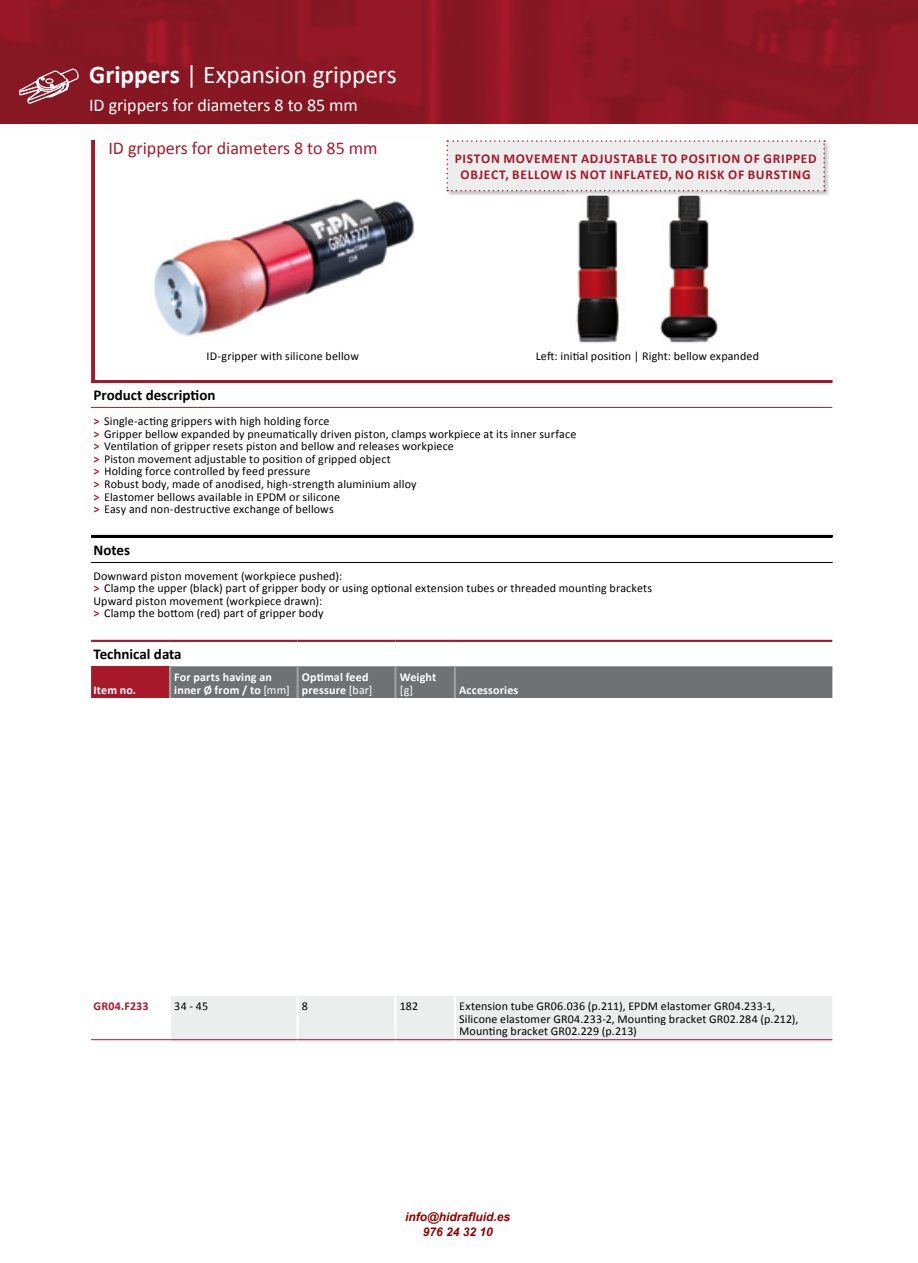
<style>
.page{position:relative;width:918px;height:1263px;background:#fff}
.page>*{position:absolute;margin:0;border:0;box-sizing:border-box;transform-origin:0 0}
.t1{font:25.5px "Calibri";letter-spacing:-.005em;color:#fff}
.t2{font:18px "Calibri";letter-spacing:-.005em;color:#fff}
.t3{font:18px "Calibri";color:#a7192a}
.t4{font:700 15px "Calibri";color:#000}
.t5{font:700 13.5px/16.5px "Calibri";letter-spacing:.05em;color:#a7192a;text-align:center}
.t6{font:12px/12.6px "Calibri";letter-spacing:.01em;color:#000}
.t7{font:700 12px/12.6px "Calibri";letter-spacing:.015em;color:#fff}
.t8{font:italic 700 12px/14.4px "Arial";color:#940000;text-align:center}
.t9{font:700 12px "Calibri";letter-spacing:.015em;color:#a7192a}
.s1{font-weight:700}
.s2{font-weight:700;color:#a7192a}
.s3{font-weight:400}
</style>
<div class="page">
<img style="left:0;top:0;width:918px;height:123px">
<svg style="left:19px;top:68px;width:60px;height:36px;background:#a24d56"></svg>
<svg style="left:95px;top:380px;width:738px;height:1px"></svg>
<svg style="left:91px;top:140px;width:4px;height:241px"></svg>
<img style="left:154px;top:198px;width:260px;height:138px">
<img style="left:576px;top:196px;width:142px;height:147px">
<img style="left:446px;top:140px;width:383px;height:56px">
<div style="left:446px;top:140px;width:379px;height:51px;background:#eceded"></div>
<hr style="left:90px;top:381px;width:743px;height:2px;background:#a7192a">
<hr style="left:90px;top:407px;width:743px;height:1px;background:#a7192a">
<img style="left:91px;top:535px;width:742px;height:1px">
<hr style="left:90px;top:536px;width:743px;height:2px;background:#000">
<hr style="left:90px;top:562px;width:743px;height:1px;background:#000">
<div style="left:90px;top:666px;width:80px;height:32px;background:#a7192a"></div>
<div style="left:170px;top:996px;width:663px;height:46px;background:#eceded"></div>
<hr style="left:90px;top:640px;width:80px;height:2px;background:#a7192a">
<hr style="left:170px;top:640px;width:128px;height:2px;background:#a7192a">
<hr style="left:298px;top:640px;width:97px;height:2px;background:#a7192a">
<hr style="left:395px;top:640px;width:60px;height:2px;background:#a7192a">
<hr style="left:455px;top:640px;width:378px;height:2px;background:#a7192a">
<div style="left:169px;top:666px;width:664px;height:32px;background:#707172"></div>
<hr style="left:169px;top:997px;width:2px;height:42px;background:#fff">
<hr style="left:297px;top:997px;width:2px;height:42px;background:#fff">
<hr style="left:394px;top:997px;width:3px;height:42px;background:#fff">
<hr style="left:454px;top:997px;width:2px;height:42px;background:#fff">
<hr style="left:90px;top:1039px;width:80px;height:1px;background:#a7192a">
<hr style="left:170px;top:1039px;width:128px;height:1px;background:#a7192a">
<hr style="left:298px;top:1039px;width:97px;height:1px;background:#a7192a">
<hr style="left:395px;top:1039px;width:60px;height:1px;background:#a7192a">
<hr style="left:455px;top:1039px;width:378px;height:1px;background:#a7192a">
<div style="left:175px;top:1002px;width:32px;height:8px;background:#eceded"></div>
<div style="left:302px;top:1002px;width:5px;height:8px;background:#eceded"></div>
<div style="left:401px;top:1002px;width:16px;height:8px;background:#eceded"></div>
<div style="left:460px;top:1002px;width:315px;height:10px;background:#eceded"></div>
<div style="left:460px;top:1014px;width:339px;height:11px;background:#eceded"></div>
<div style="left:460px;top:1027px;width:176px;height:10px;background:#eceded"></div>
<div style="left:115px;top:165px;width:88px;height:53px;background:#fff"></div>
<p class="t1" style="left:89px;top:58px;width:309px"><span class="s1">Grippers</span> | Expansion grippers</p>
<p class="t2" style="left:89px;top:94px;width:270px">ID grippers for diameters 8 to 85 mm</p>
<p class="t3" style="left:108px;top:136px;width:271px">ID grippers for diameters 8 to 85 mm</p>
<p class="t5" style="left:455px;top:150px;width:363px">PISTON MOVEMENT ADJUSTABLE TO POSITION OF GRIPPED<br>OBJECT, BELLOW IS NOT INFLATED, NO RISK OF BURSTING</p>
<p class="t6" style="left:207px;top:350px;width:154px">ID-gripper with silicone bellow</p>
<p class="t6" style="left:536px;top:350px;width:225px">Left: initial position | Right: bellow expanded</p>
<p class="t4" style="left:94px;top:386px;width:123px">Product description</p>
<p class="t6" style="left:94px;top:415px;width:484px"><span class="s2">&gt;</span> Single-acting grippers with high holding force<br><span class="s2">&gt;</span> Gripper bellow expanded by pneumatically driven piston, clamps workpiece at its inner surface <span class="s2">&gt;</span> Ventilation of gripper resets piston and bellow and releases workpiece<br><span class="s2">&gt;</span> Piston movement adjustable to position of gripped object<br><span class="s2">&gt;</span> Holding force controlled by feed pressure<br><span class="s2">&gt;</span> Robust body, made of anodised, high-strength aluminium alloy<br><span class="s2">&gt;</span> Elastomer bellows available in EPDM or silicone<br><span class="s2">&gt;</span> Easy and non-destructive exchange of bellows</p>
<p class="t4" style="left:94px;top:540px;width:38px">Notes</p>
<p class="t6" style="left:94px;top:569px;width:560px">Downward piston movement (workpiece pushed):<br><span class="s2">&gt;</span> Clamp the upper (black) part of gripper body or using optional extension tubes or threaded mounting brackets Upward piston movement (workpiece drawn):<br><span class="s2">&gt;</span> Clamp the bottom (red) part of gripper body</p>
<p class="t4" style="left:94px;top:645px;width:90px">Technical data</p>
<p class="t7" style="left:94px;top:684px;width:44px">Item no.</p>
<p class="t7" style="left:174px;top:671px;width:117px">For parts having an inner Ø from / to <span class="s3">[mm]</span></p>
<p class="t7" style="left:302px;top:671px;width:72px">Optimal feed pressure <span class="s3">[bar]</span></p>
<p class="t7" style="left:400px;top:671px;width:38px">Weight <span class="s3">[g]</span></p>
<p class="t7" style="left:459px;top:684px;width:61px">Accessories</p>
<p class="t9" style="left:94px;top:998px;width:57px">GR04.F233</p>
<p class="t6" style="left:174px;top:1000px;width:35px">34 - 45</p>
<p class="t6" style="left:302px;top:1000px;width:8px">8</p>
<p class="t6" style="left:400px;top:1000px;width:20px">182</p>
<p class="t6" style="left:459px;top:1000px;width:341px">Extension tube GR06.036 (p.211), EPDM elastomer GR04.233-1,<br>Silicone elastomer GR04.233-2, Mounting bracket GR02.284 (p.212),<br>Mounting bracket GR02.229 (p.213)</p>
<p class="t8" style="left:405px;top:1210px;width:107px">info@hidrafluid.es<br>976 24 32 10</p>
</div>
